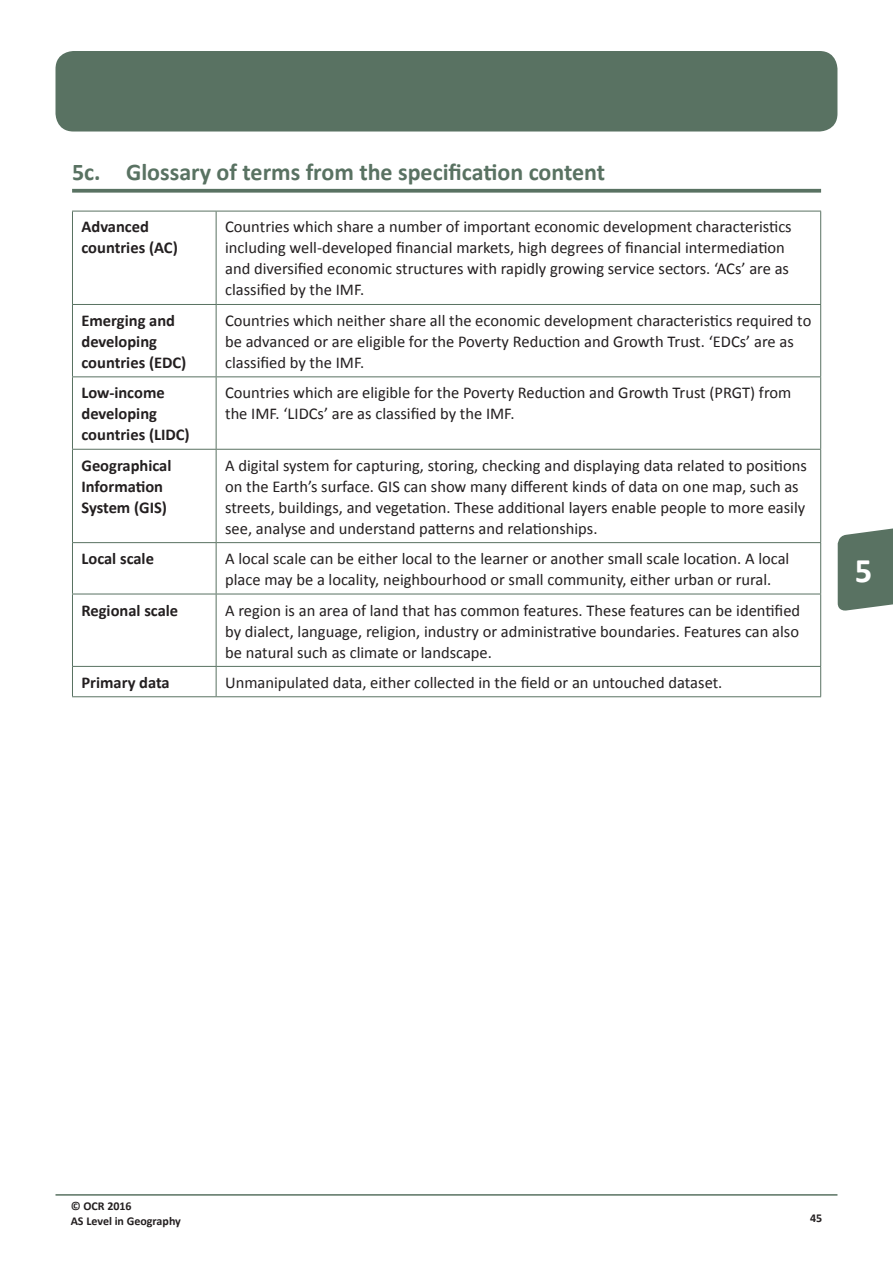
<style>
.page{position:relative;width:893px;height:1263px;background:#fff}
.page>*{position:absolute;margin:0;border:0;box-sizing:border-box;transform-origin:0 0}
.t1{font:700 34.5px "Calibri";color:#fff}
.t2{font:700 24px "Calibri";color:#597262}
.t3{font:16.5px/21px "Calibri";color:#231f20}
.t4{font:700 16.5px/21px "Calibri";color:#231f20}
.t5{font:700 12px/15px "Calibri";color:#231f20}
</style>
<div class="page">
<svg style="left:838px;top:528px;width:55px;height:83px;background:#687e70"></svg>
<div style="left:56px;top:51px;width:781px;height:81px;background:#597262;border-radius:18px"></div>
<hr style="left:56px;top:1194px;width:781px;height:1px;background:#597262">
<hr style="left:216px;top:211px;width:1px;height:93px;background:#597262">
<hr style="left:72px;top:304px;width:144px;height:1px;background:#597262">
<hr style="left:216px;top:304px;width:605px;height:1px;background:#597262">
<hr style="left:216px;top:305px;width:1px;height:71px;background:#597262">
<hr style="left:72px;top:376px;width:144px;height:1px;background:#597262">
<hr style="left:216px;top:376px;width:605px;height:1px;background:#597262">
<hr style="left:216px;top:377px;width:1px;height:72px;background:#597262">
<hr style="left:72px;top:449px;width:144px;height:1px;background:#597262">
<hr style="left:216px;top:449px;width:605px;height:1px;background:#597262">
<hr style="left:216px;top:450px;width:1px;height:92px;background:#597262">
<hr style="left:72px;top:542px;width:144px;height:1px;background:#597262">
<hr style="left:216px;top:542px;width:605px;height:1px;background:#597262">
<hr style="left:216px;top:543px;width:1px;height:51px;background:#597262">
<hr style="left:72px;top:594px;width:144px;height:1px;background:#597262">
<hr style="left:216px;top:594px;width:605px;height:1px;background:#597262">
<hr style="left:216px;top:594px;width:1px;height:72px;background:#597262">
<hr style="left:72px;top:666px;width:144px;height:1px;background:#597262">
<hr style="left:216px;top:666px;width:605px;height:1px;background:#597262">
<svg style="left:216px;top:667px;width:1px;height:29px"></svg>
<hr style="left:72px;top:211px;width:144px;height:1px;background:#597262">
<hr style="left:72px;top:211px;width:1px;height:93px;background:#597262">
<hr style="left:216px;top:211px;width:605px;height:1px;background:#597262">
<hr style="left:820px;top:211px;width:1px;height:93px;background:#597262">
<hr style="left:72px;top:305px;width:1px;height:71px;background:#597262">
<hr style="left:820px;top:305px;width:1px;height:71px;background:#597262">
<hr style="left:72px;top:377px;width:1px;height:72px;background:#597262">
<hr style="left:820px;top:377px;width:1px;height:72px;background:#597262">
<hr style="left:72px;top:450px;width:1px;height:92px;background:#597262">
<hr style="left:820px;top:450px;width:1px;height:92px;background:#597262">
<hr style="left:72px;top:543px;width:1px;height:51px;background:#597262">
<hr style="left:820px;top:543px;width:1px;height:51px;background:#597262">
<hr style="left:72px;top:594px;width:1px;height:72px;background:#597262">
<hr style="left:820px;top:594px;width:1px;height:72px;background:#597262">
<svg style="left:72px;top:667px;width:1px;height:29px"></svg>
<svg style="left:820px;top:667px;width:1px;height:29px"></svg>
<hr style="left:72px;top:696px;width:144px;height:1px;background:#597262">
<hr style="left:216px;top:696px;width:605px;height:1px;background:#597262">
<svg style="left:72px;top:189px;width:749px;height:4px;background:#687f70"></svg>
<h2 class="t2" style="left:72px;top:157px;width:535px">5c. Glossary of terms from the specification content</h2>
<p class="t4" style="left:81px;top:216px;width:98px">Advanced countries (AC)</p>
<p class="t3" style="left:225px;top:217px;width:568px">Countries which share a number of important economic development characteristics including well-developed financial markets, high degrees of financial intermediation and diversified economic structures with rapidly growing service sectors. ‘ACs’ are as classified by the IMF.</p>
<p class="t4" style="left:81px;top:310px;width:106px">Emerging and developing countries (EDC)</p>
<p class="t3" style="left:225px;top:310px;width:588px">Countries which neither share all the economic development characteristics required to be advanced or are eligible for the Poverty Reduction and Growth Trust. ‘EDCs’ are as classified by the IMF.</p>
<p class="t4" style="left:81px;top:382px;width:110px">Low-income developing countries (LIDC)</p>
<p class="t3" style="left:225px;top:382px;width:568px">Countries which are eligible for the Poverty Reduction and Growth Trust (PRGT) from the IMF. ‘LIDCs’ are as classified by the IMF.</p>
<p class="t4" style="left:81px;top:455px;width:91px">Geographical<br>Information<br>System (GIS)</p>
<p class="t3" style="left:225px;top:455px;width:583px">A digital system for capturing, storing, checking and displaying data related to positions on the Earth’s surface. GIS can show many different kinds of data on one map, such as streets, buildings, and vegetation. These additional layers enable people to more easily see, analyse and understand patterns and relationships.</p>
<p class="t4" style="left:81px;top:548px;width:74px">Local scale</p>
<p class="t3" style="left:225px;top:548px;width:566px">A local scale can be either local to the learner or another small scale location. A local place may be a locality, neighbourhood or small community, either urban or rural.</p>
<p class="t4" style="left:81px;top:599px;width:98px">Regional scale</p>
<p class="t3" style="left:225px;top:600px;width:577px;text-align:justify">A region is an area of land that has common features. These features can be identified by dialect, language, religion, industry or administrative boundaries. Features can also be natural such as climate or landscape.</p>
<p class="t4" style="left:81px;top:672px;width:90px">Primary data</p>
<p class="t3" style="left:225px;top:672px;width:499px">Unmanipulated data, either collected in the field or an untouched dataset.</p>
<h1 class="t1" style="left:855px;top:549px;width:19px">5</h1>
<p class="t5" style="left:71px;top:1199px;width:112px">© OCR 2016<br>AS Level in Geography</p>
<p class="t5" style="left:810px;top:1211px;width:14px">45</p>
</div>
